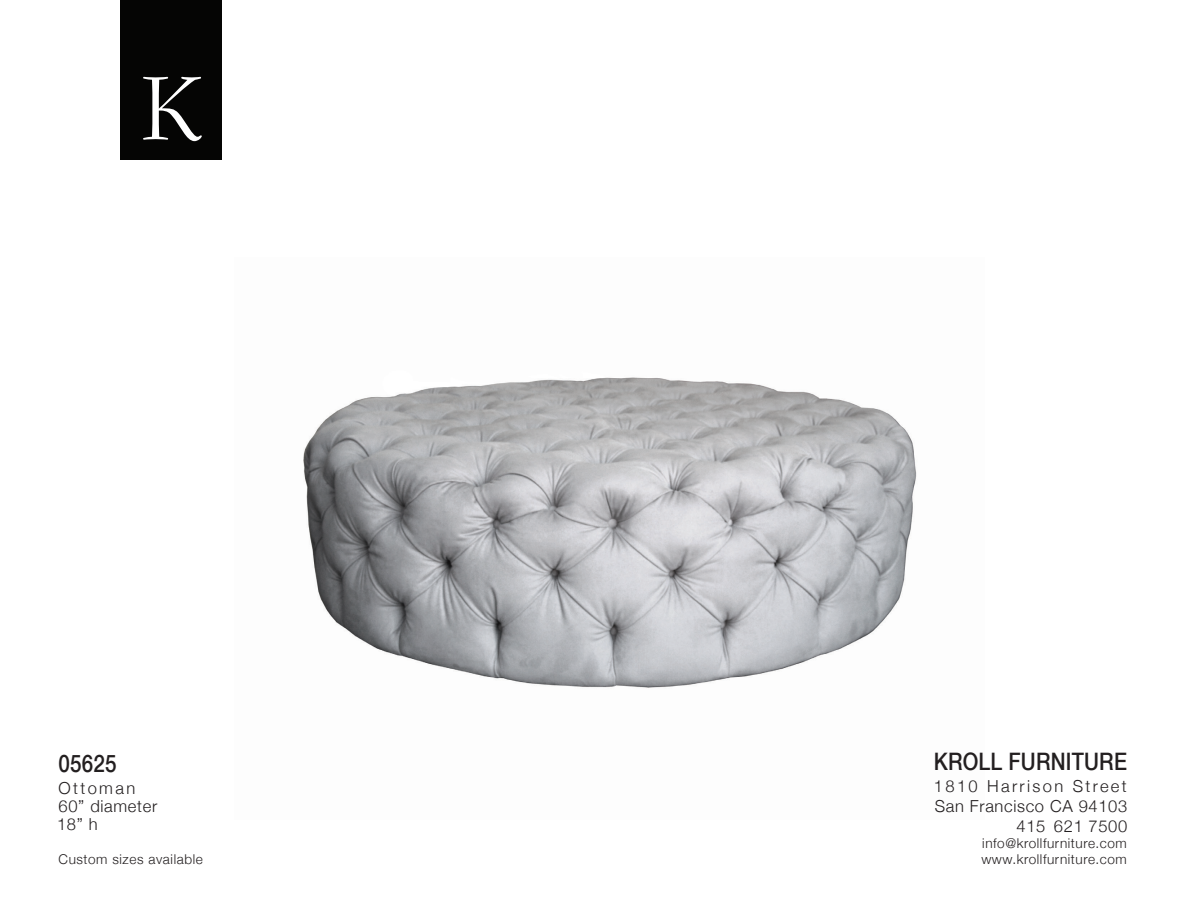
<style>
.page{position:relative;width:1188px;height:918px;background:#fff}
.page>*{position:absolute;margin:0;border:0;box-sizing:border-box;transform-origin:0 0}
.t1{font:97.8px "Bernhard Modern Std";color:#fff}
.t2{font:500 24px "Helvetica Neue";letter-spacing:.01em;color:#231f20;scale:.86 1}
.t3{font:300 16.5px/19.8px "Helvetica Neue";letter-spacing:.04em;color:#231f20;text-align:center}
.t4{font:300 13.5px/16.2px "Helvetica Neue";letter-spacing:.045em;color:#231f20}
</style>
<div class="page">
<img style="left:303px;top:377px;width:614px;height:311px">
<div style="left:120px;top:0;width:102px;height:159px;background:#050504"></div>
<h1 class="t1" style="left:140px;top:56px;width:63px">K</h1>
<h2 class="t2" style="left:59px;top:749px;width:69px">05625</h2>
<p class="t3" style="left:57px;top:779px;width:102px;line-height:18px;text-align:left">Ottoman<br>60” diameter<br>18” h</p>
<p class="t4" style="left:59px;top:851px;width:146px">Custom sizes available</p>
<h2 class="t2" style="left:934px;top:747px;width:226px">KROLL FURNITURE</h2>
<p class="t3" style="left:934px;top:776px;width:195px">1810 Harrison Street<br>San Francisco CA 94103<br>415</p>
<p class="t4" style="left:981px;top:835px;width:147px">info@krollfurniture.com www.krollfurniture.com</p>
<p class="t3" style="left:1054px;top:816px;width:75px">621 7500</p>
</div>
